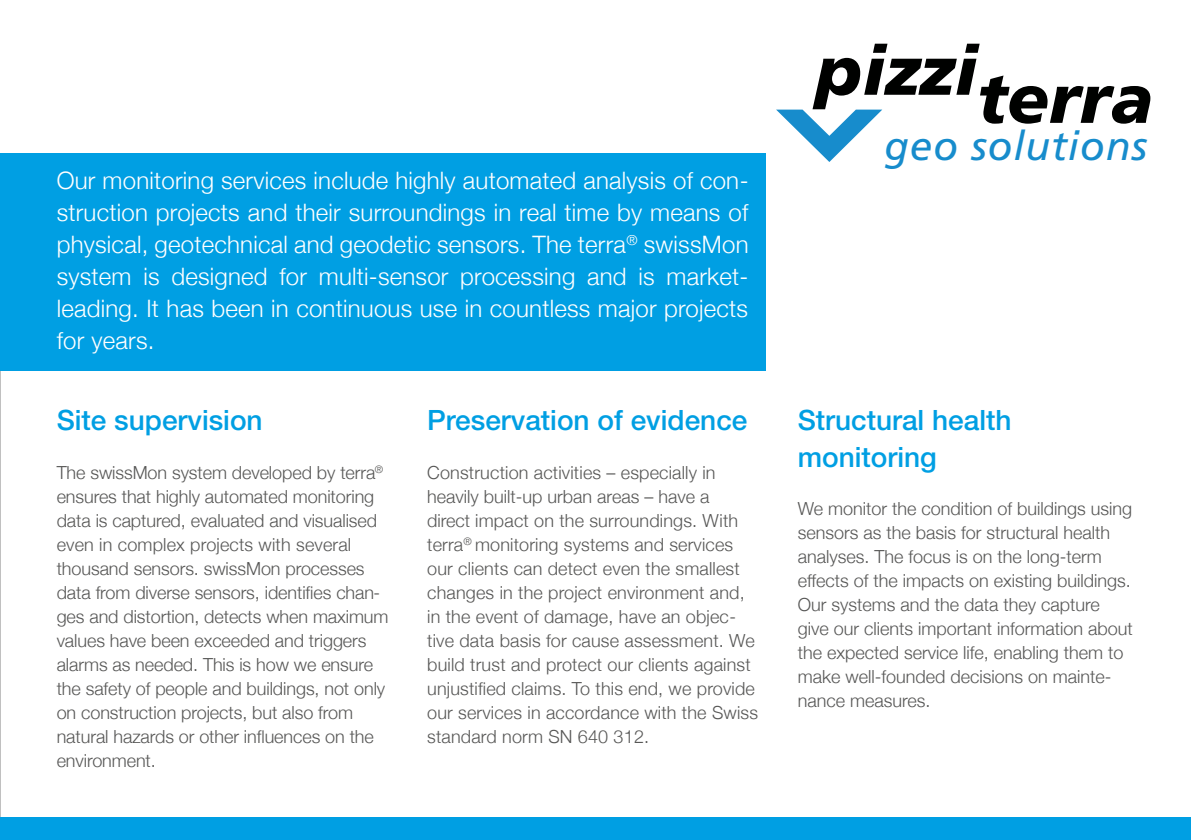
<style>
.page{position:relative;width:1191px;height:840px;background:#fff}
.page>*{position:absolute;margin:0;border:0;box-sizing:border-box;transform-origin:0 0}
.t1{font:italic 900 69.2px "Frutiger";color:#000100}
.t2{font:italic 40.6px "Frutiger LT Std";letter-spacing:.02em;color:#178ccc}
.t3{font:500 28px/36px "Helvetica Neue";color:#009fe3}
.t4{font:300 24px/32px "Helvetica Neue";letter-spacing:.01em;color:#fff;text-align:justify}
.t5{font:300 18px/24px "Helvetica Neue";color:#575756}
</style>
<div class="page">
<img style="left:0;top:153px;width:1px;height:686px">
<div style="left:0;top:816px;width:1191px;height:23px;background:#009fe3"></div>
<div style="left:0;top:153px;width:765px;height:217px;background:#009fe3"></div>
<svg style="left:776px;top:109px;width:106px;height:53px"></svg>
<p class="t4" style="left:57px;top:164px;width:693px">Our monitoring services include highly automated analysis of con&shy;struction projects and their surroundings in real time by means of physical, geotechnical and geodetic sensors. The terra<sup>®</sup> swissMon system is designed for multi-sensor processing and is market&shy;leading. It has been in continuous use in countless major projects for years.</p>
<h3 class="t3" style="left:57px;top:402px;width:207px">Site supervision</h3>
<p class="t5" style="left:57px;top:459px;width:333px">The swissMon system developed by terra<sup>® </sup>ensures that highly automated monitoring data is captured, evaluated and visualised even in complex projects with several thousand sensors. swissMon processes data from diverse sensors, identifies chan&shy;ges and distortion, detects when maximum values have been exceeded and triggers alarms as needed. This is how we ensure the safety of people and buildings, not only on construction projects, but also from natural hazards or other influences on the environment.</p>
<h3 class="t3" style="left:427px;top:402px;width:322px">Preservation of evidence</h3>
<p class="t5" style="left:427px;top:459px;width:332px">Construction activities – especially in heavily built-up urban areas – have a<br>direct impact on the surroundings. With terra<sup>®</sup> monitoring systems and services our clients can detect even the smallest changes in the project environment and, in the event of damage, have an objec&shy;tive data basis for cause assessment. We build trust and protect our clients against unjustified claims. To this end, we provide our services in accordance with the Swiss standard norm SN 640 312.</p>
<h1 class="t1" style="left:816px;top:43px;width:338px">pizziterra</h1>
<h2 class="t2" style="left:884px;top:122px;width:264px">geo solutions</h2>
<h3 class="t3" style="left:797px;top:402px;width:215px">Structural health monitoring</h3>
<p class="t5" style="left:797px;top:495px;width:337px">We monitor the condition of buildings using sensors as the basis for structural health analyses. The focus is on the long-term effects of the impacts on existing buildings.<br>Our systems and the data they capture give our clients important information about the expected service life, enabling them to make well-founded decisions on mainte&shy;nance measures.</p>
</div>
